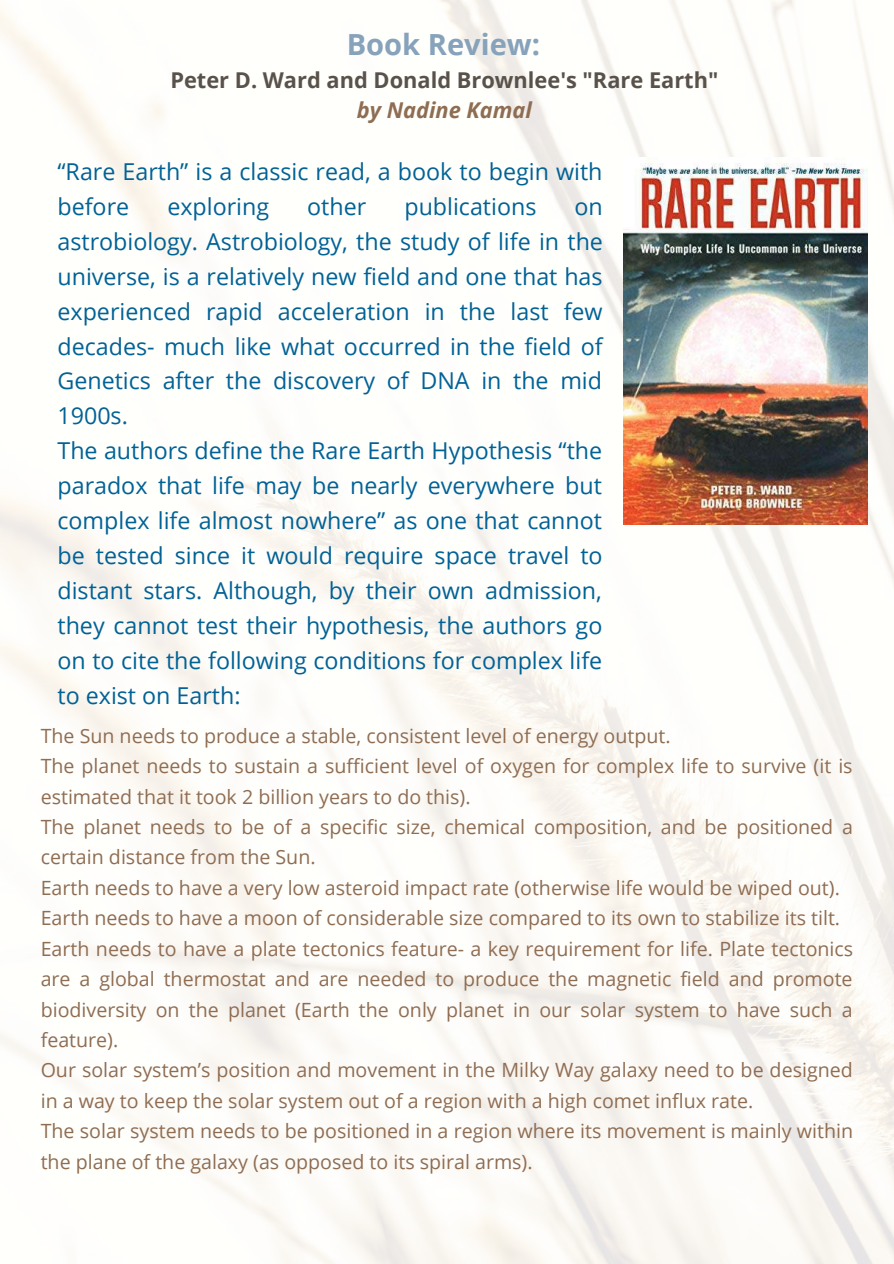
<style>
.page{position:relative;width:894px;height:1264px;background:#fff}
.page>*{position:absolute;margin:0;border:0;box-sizing:border-box;transform-origin:0 0}
.t1{font:700 29.1px "Open Sans";color:#87a2bb}
.t2{font:23.25px/35px "Open Sans";color:#016296}
.t3{font:700 21.75px "Open Sans";color:#59524b}
.t4{font:italic 700 21.75px "Open Sans";color:#8f6d52}
.t5{font:19.65px/30.5px "Open Sans";color:#8f6d52}
</style>
<div class="page">
<img style="left:0;top:0;width:893px;height:1263px">
<img style="left:623px;top:158px;width:244px;height:367px">
<h1 class="t1" style="left:346px;top:24px;width:195px">Book Review:</h1>
<p class="t3" style="left:170px;top:65px;width:549px">Peter D. Ward and Donald Brownlee's "Rare Earth"</p>
<p class="t4" style="left:356px;top:95px;width:177px">by Nadine Kamal</p>
<p class="t2" style="left:57px;top:153px;width:546px">“Rare Earth” is a classic read, a book to begin with before</p>
<p class="t2" style="left:167px;top:188px;width:103px">exploring</p>
<p class="t2" style="left:307px;top:188px;width:60px">other</p>
<p class="t2" style="left:404px;top:188px;width:133px">publications</p>
<p class="t2" style="left:57px;top:188px;width:547px;text-indent:517px">on astrobiology. Astrobiology, the study of life in the universe, is a relatively new field and one that has experienced rapid acceleration in the last few decades- much like what occurred in the field of Genetics after the discovery of DNA in the mid 1900s.<br>The authors define the Rare Earth Hypothesis “the paradox that life may be nearly everywhere but complex life almost nowhere” as one that cannot be tested since it would require space travel to distant stars. Although, by their own admission, they cannot test their hypothesis, the authors go on to cite the following conditions for complex life to exist on Earth:</p>
<p class="t5" style="left:41px;top:720px;width:813px">The Sun needs to produce a stable, consistent level of energy output.<br>The planet needs to sustain a sufficient level of oxygen for complex life to survive (it is estimated that it took 2 billion years to do this).<br>The planet needs to be of a specific size, chemical composition, and be positioned a certain distance from the Sun.<br>Earth needs to have a very low asteroid impact rate (otherwise life would be wiped out).<br>Earth needs to have a moon of considerable size compared to its own to stabilize its tilt.<br>Earth needs to have a plate tectonics feature- a key requirement for life. Plate tectonics are a global thermostat and are needed to produce the magnetic field and promote biodiversity on the planet (Earth the only planet in our solar system to have such a feature).<br>Our solar system’s position and movement in the Milky Way galaxy need to be designed in a way to keep the solar system out of a region with a high comet influx rate.<br>The solar system needs to be positioned in a region where its movement is mainly within the plane of the galaxy (as opposed to its spiral arms).</p>
</div>
